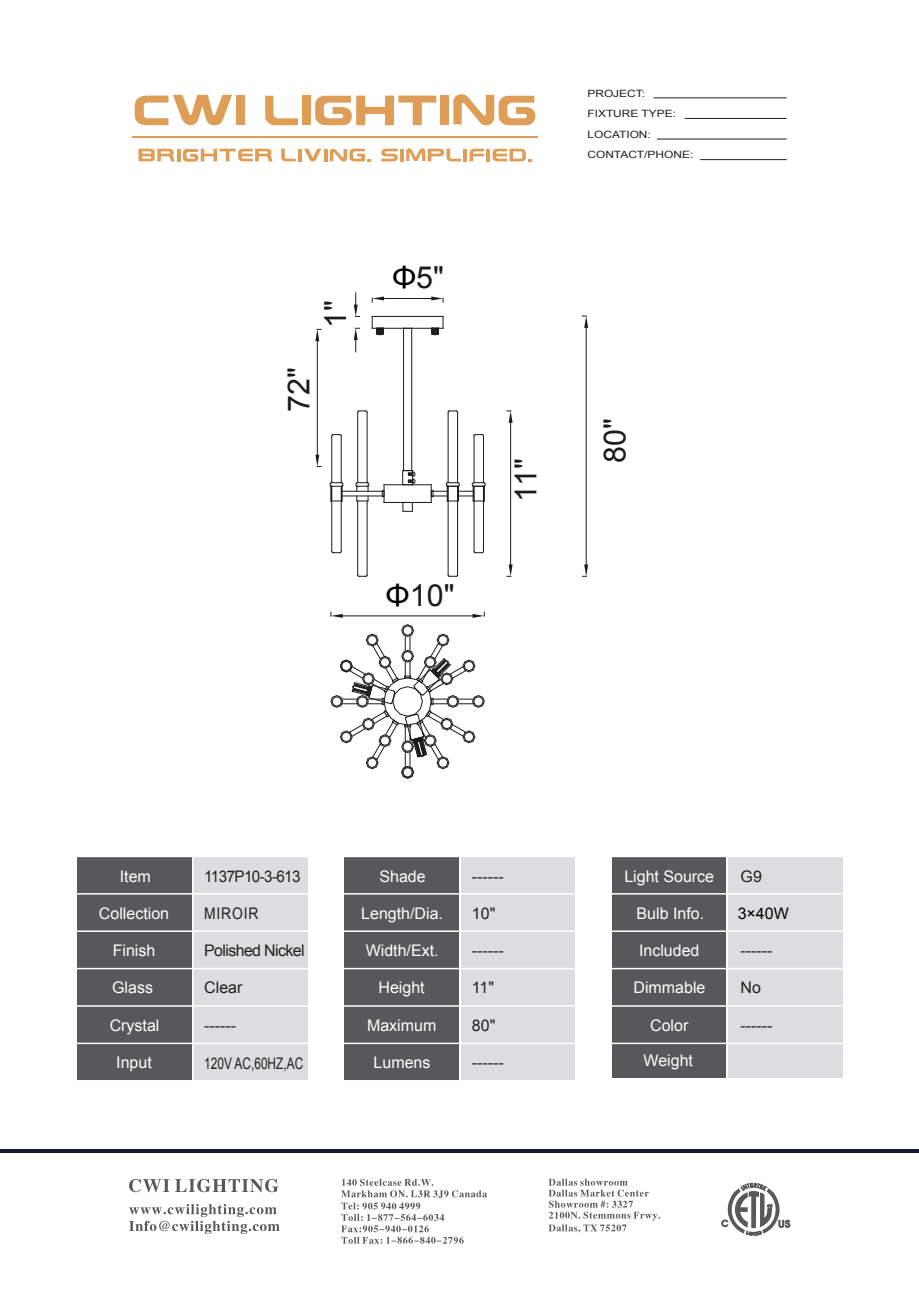
<style>
.page{position:relative;width:919px;height:1289px;background:#fff}
.page>*{position:absolute;margin:0;border:0;box-sizing:border-box;transform-origin:0 0}
.t1{font:30.45px "Arial";color:#1b1b1a}
.t2{font:16.05px "Arial";color:#fff}
.t3{font:16.05px "Arial";letter-spacing:-.02em;color:#231f20}
.t4{font:16.05px "Arial";letter-spacing:-.04em;color:#231f20}
.t5{font:16.05px "Arial";color:#231f20;scale:.74 1}
.t6{font:16.05px "Arial";letter-spacing:-.04em;color:#231f20;scale:.95 1}
.t7{font:16.05px "Arial";letter-spacing:-.02em;color:#231f20;scale:.87 1}
.t8{font:16.05px "Arial";color:#030303}
.t9{font:10.05px/20.5px "Arial";color:#231f20;scale:1.19 1}
.s1{color:#000}
</style>
<div class="page">
<hr style="left:132px;top:136px;width:406px;height:2px;background:#df9e57">
<svg style="left:135px;top:95px;width:97px;height:30px"></svg>
<div style="left:236px;top:96px;width:9px;height:29px;background:#df9e57"></div>
<svg style="left:265px;top:96px;width:33px;height:29px"></svg>
<svg style="left:315px;top:96px;width:121px;height:29px"></svg>
<svg style="left:453px;top:94px;width:82px;height:31px"></svg>
<div style="left:302px;top:96px;width:9px;height:29px;background:#df9e57"></div>
<div style="left:440px;top:96px;width:9px;height:29px;background:#df9e57"></div>
<svg style="left:281px;top:149px;width:15px;height:12px"></svg>
<hr style="left:298px;top:149px;width:4px;height:12px;background:#df9e57">
<svg style="left:381px;top:149px;width:17px;height:12px"></svg>
<hr style="left:400px;top:149px;width:4px;height:12px;background:#df9e57">
<svg style="left:469px;top:149px;width:15px;height:12px"></svg>
<hr style="left:486px;top:149px;width:4px;height:12px;background:#df9e57">
<hr style="left:463px;top:149px;width:4px;height:12px;background:#df9e57">
<svg style="left:492px;top:149px;width:40px;height:12px"></svg>
<svg style="left:304px;top:149px;width:67px;height:12px"></svg>
<svg style="left:406px;top:148px;width:55px;height:13px"></svg>
<svg style="left:138px;top:149px;width:134px;height:13px"></svg>
<hr style="left:653px;top:97px;width:133px;height:1px;background:#231f20">
<hr style="left:684px;top:118px;width:102px;height:1px;background:#231f20">
<hr style="left:657px;top:139px;width:129px;height:1px;background:#231f20">
<hr style="left:700px;top:159px;width:86px;height:1px;background:#231f20">
<hr style="left:0;top:1149px;width:918px;height:4px;background:#171836">
<div style="left:611px;top:856px;width:115px;height:221px;background:#57585a"></div>
<div style="left:77px;top:856px;width:114px;height:224px;background:#57585a"></div>
<div style="left:344px;top:856px;width:115px;height:224px;background:#57585a"></div>
<div style="left:728px;top:856px;width:114px;height:221px;background:#dcdddf"></div>
<div style="left:193px;top:856px;width:115px;height:224px;background:#dcdddf"></div>
<div style="left:460px;top:856px;width:115px;height:224px;background:#dcdddf"></div>
<hr style="left:76px;top:855px;width:767px;height:2px;background:#fff">
<hr style="left:76px;top:893px;width:767px;height:1px;background:#fff">
<hr style="left:76px;top:930px;width:767px;height:1px;background:#fff">
<hr style="left:76px;top:967px;width:767px;height:2px;background:#fff">
<hr style="left:76px;top:1005px;width:767px;height:1px;background:#fff">
<hr style="left:76px;top:1042px;width:767px;height:2px;background:#fff">
<hr style="left:76px;top:1079px;width:767px;height:2px;background:#fff">
<hr style="left:459px;top:840px;width:2px;height:240px;background:#fff">
<svg style="left:721px;top:1182px;width:69px;height:53px"></svg>
<svg style="left:341px;top:1178px;width:146px;height:65px"></svg>
<svg style="left:548px;top:1178px;width:112px;height:54px"></svg>
<svg style="left:129px;top:1178px;width:149px;height:14px"></svg>
<svg style="left:129px;top:1204px;width:150px;height:29px"></svg>
<hr style="left:384px;top:502px;width:47px;height:1px;background:#1b1b1a">
<hr style="left:384px;top:484px;width:47px;height:1px;background:#1b1b1a">
<hr style="left:342px;top:495px;width:40px;height:1px;background:#1b1b1a">
<hr style="left:342px;top:491px;width:40px;height:1px;background:#1b1b1a">
<svg style="left:381px;top:485px;width:4px;height:17px"></svg>
<hr style="left:483px;top:436px;width:1px;height:46px;background:#1b1b1a">
<svg style="left:473px;top:434px;width:11px;height:3px"></svg>
<hr style="left:473px;top:436px;width:1px;height:46px;background:#1b1b1a">
<hr style="left:473px;top:487px;width:1px;height:64px;background:#1b1b1a">
<svg style="left:473px;top:550px;width:11px;height:3px"></svg>
<hr style="left:483px;top:487px;width:1px;height:64px;background:#1b1b1a">
<hr style="left:447px;top:412px;width:1px;height:70px;background:#1b1b1a">
<svg style="left:447px;top:410px;width:11px;height:3px"></svg>
<hr style="left:457px;top:412px;width:1px;height:70px;background:#1b1b1a">
<hr style="left:457px;top:487px;width:1px;height:88px;background:#1b1b1a">
<svg style="left:447px;top:574px;width:11px;height:3px"></svg>
<hr style="left:447px;top:487px;width:1px;height:88px;background:#1b1b1a">
<svg style="left:430px;top:481px;width:56px;height:21px"></svg>
<hr style="left:331px;top:436px;width:1px;height:46px;background:#1b1b1a">
<svg style="left:331px;top:434px;width:11px;height:3px"></svg>
<hr style="left:341px;top:436px;width:1px;height:46px;background:#1b1b1a">
<hr style="left:341px;top:487px;width:1px;height:64px;background:#1b1b1a">
<svg style="left:331px;top:550px;width:11px;height:3px"></svg>
<hr style="left:331px;top:487px;width:1px;height:64px;background:#1b1b1a">
<svg style="left:329px;top:481px;width:14px;height:20px"></svg>
<hr style="left:366px;top:412px;width:1px;height:70px;background:#1b1b1a">
<svg style="left:357px;top:410px;width:11px;height:3px"></svg>
<hr style="left:357px;top:412px;width:1px;height:70px;background:#1b1b1a">
<hr style="left:357px;top:501px;width:1px;height:74px;background:#1b1b1a">
<svg style="left:357px;top:574px;width:11px;height:3px"></svg>
<hr style="left:366px;top:501px;width:1px;height:74px;background:#1b1b1a">
<hr style="left:372px;top:316px;width:71px;height:1px;background:#1b1b1a">
<hr style="left:372px;top:328px;width:71px;height:1px;background:#1b1b1a">
<div style="left:402px;top:502px;width:10px;height:9px;border:1px solid #1b1b1a"></div>
<hr style="left:510px;top:423px;width:1px;height:141px;background:#1b1b1a">
<svg style="left:507px;top:564px;width:5px;height:13px"></svg>
<svg style="left:507px;top:410px;width:5px;height:13px"></svg>
<hr style="left:585px;top:328px;width:1px;height:236px;background:#1b1b1a">
<svg style="left:582px;top:564px;width:6px;height:13px"></svg>
<svg style="left:582px;top:316px;width:6px;height:12px"></svg>
<hr style="left:343px;top:615px;width:129px;height:1px;background:#1b1b1a">
<svg style="left:330px;top:612px;width:13px;height:6px"></svg>
<svg style="left:472px;top:612px;width:13px;height:6px"></svg>
<svg style="left:355px;top:481px;width:14px;height:20px"></svg>
<svg style="left:330px;top:624px;width:155px;height:155px"></svg>
<hr style="left:411px;top:328px;width:1px;height:142px;background:#1b1b1a">
<hr style="left:403px;top:328px;width:1px;height:142px;background:#1b1b1a">
<div style="left:402px;top:470px;width:11px;height:15px;border:1px solid #1b1b1a"></div>
<svg style="left:372px;top:316px;width:12px;height:19px"></svg>
<hr style="left:384px;top:298px;width:47px;height:1px;background:#1b1b1a">
<svg style="left:372px;top:296px;width:12px;height:6px"></svg>
<svg style="left:431px;top:296px;width:12px;height:6px"></svg>
<svg style="left:431px;top:316px;width:12px;height:19px"></svg>
<hr style="left:317px;top:341px;width:1px;height:113px;background:#1b1b1a">
<svg style="left:315px;top:329px;width:6px;height:12px"></svg>
<svg style="left:315px;top:454px;width:6px;height:13px"></svg>
<svg style="left:354px;top:293px;width:5px;height:24px"></svg>
<svg style="left:354px;top:328px;width:5px;height:24px"></svg>
<svg style="left:403px;top:470px;width:13px;height:14px"></svg>
<h1 class="t1" style="left:315px;top:328px;width:29px;rotate:-90deg">1"</h1>
<h1 class="t1" style="left:279px;top:411px;width:46px;rotate:-90deg">72"</h1>
<h1 class="t1" style="left:392px;top:258px;width:53px"><span class="s1">Φ</span>5"</h1>
<h1 class="t1" style="left:385px;top:575px;width:70px"><span class="s1">Φ</span>10"</h1>
<p class="t9" style="left:587px;top:83px;width:90px">PROJECT:<br>FIXTURE TYPE:<br>LOCATION:<br>CONTACT/PHONE:</p>
<h1 class="t1" style="left:506px;top:502px;width:46px;rotate:-90deg">11"</h1>
<h1 class="t1" style="left:595px;top:463px;width:46px;rotate:-90deg">80"</h1>
<p class="t2" style="left:120px;top:865px;width:33px">Item</p>
<p class="t2" style="left:99px;top:903px;width:72px">Collection</p>
<p class="t2" style="left:113px;top:940px;width:44px">Finish</p>
<p class="t2" style="left:112px;top:977px;width:42px">Glass</p>
<p class="t2" style="left:110px;top:1014px;width:51px">Crystal</p>
<p class="t2" style="left:116px;top:1051px;width:37px">Input</p>
<p class="t6" style="left:204px;top:865px;width:103px">1137P10-3-613</p>
<p class="t2" style="left:379px;top:865px;width:48px">Shade</p>
<p class="t2" style="left:361px;top:903px;width:83px">Length/Dia.</p>
<p class="t2" style="left:365px;top:940px;width:74px">Width/Ext.</p>
<p class="t2" style="left:378px;top:977px;width:48px">Height</p>
<p class="t2" style="left:367px;top:1014px;width:71px">Maximum</p>
<p class="t3" style="left:472px;top:865px;width:33px">------</p>
<p class="t3" style="left:472px;top:903px;width:25px">10"</p>
<p class="t7" style="left:204px;top:903px;width:64px">MIROIR</p>
<p class="t4" style="left:204px;top:940px;width:102px">Polished Nickel</p>
<p class="t3" style="left:472px;top:940px;width:33px">------</p>
<p class="t3" style="left:472px;top:977px;width:24px">11"</p>
<p class="t3" style="left:472px;top:1014px;width:25px">80"</p>
<p class="t3" style="left:472px;top:1051px;width:33px">------</p>
<p class="t3" style="left:204px;top:977px;width:40px">Clear</p>
<p class="t3" style="left:204px;top:1014px;width:33px">------</p>
<p class="t5" style="left:204px;top:1052px;width:135px">120V AC,60HZ,AC</p>
<p class="t2" style="left:373px;top:1051px;width:58px">Lumens</p>
<p class="t2" style="left:624px;top:865px;width:91px">Light Source</p>
<p class="t2" style="left:636px;top:903px;width:69px">Bulb Info.</p>
<p class="t2" style="left:639px;top:940px;width:62px">Included</p>
<p class="t2" style="left:633px;top:977px;width:73px">Dimmable</p>
<p class="t2" style="left:650px;top:1014px;width:40px">Color</p>
<p class="t2" style="left:643px;top:1049px;width:51px">Weight</p>
<p class="t3" style="left:740px;top:865px;width:23px">G9</p>
<p class="t8" style="left:737px;top:903px;width:53px">3×40W</p>
<p class="t3" style="left:740px;top:940px;width:33px">------</p>
<p class="t3" style="left:740px;top:977px;width:22px">No</p>
<p class="t3" style="left:740px;top:1014px;width:33px">------</p>
</div>
